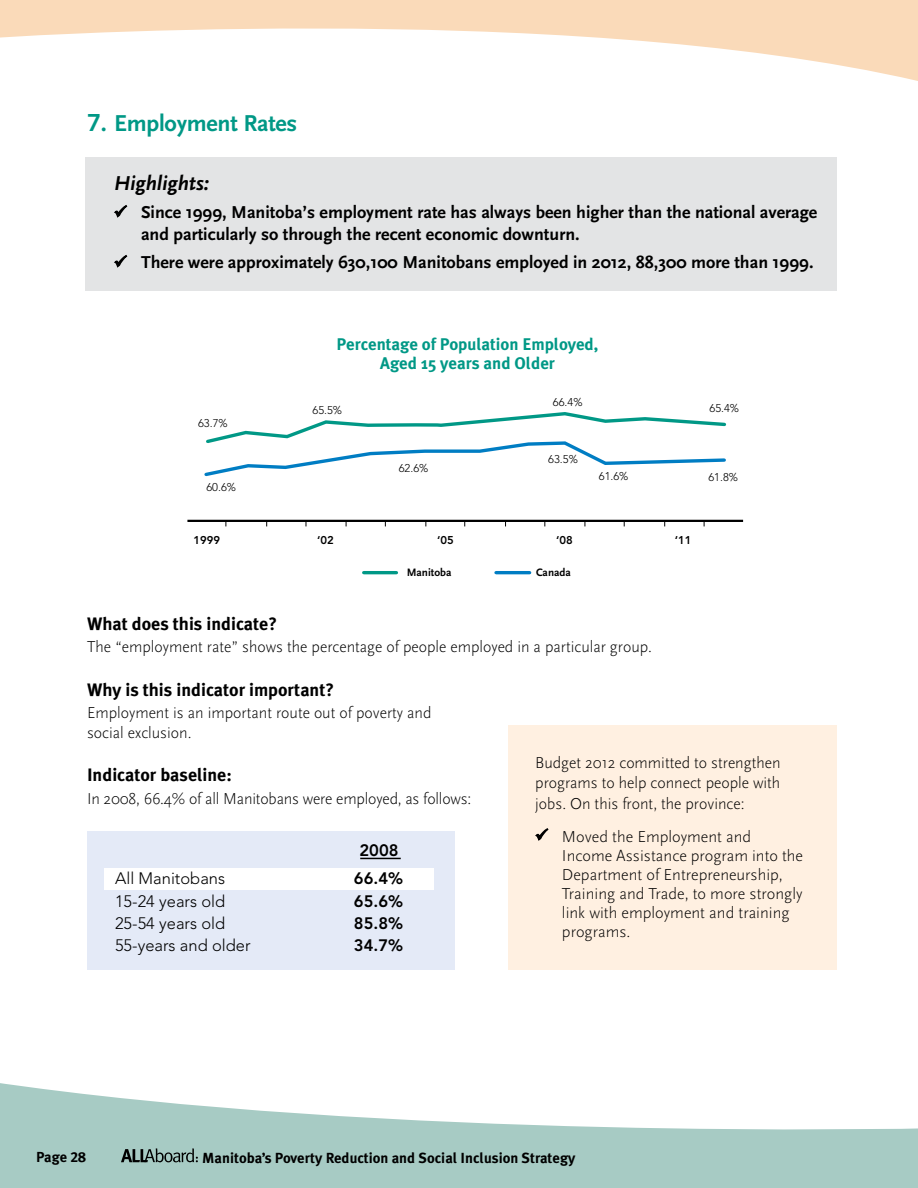
<style>
.page{position:relative;width:918px;height:1188px;background:#fff}
.page>*{position:absolute;margin:0;border:0;box-sizing:border-box;transform-origin:0 0}
.t1{font:700 24px "Scala Sans";letter-spacing:-.01em;color:#009886}
.t2{font:italic 700 21px "Scala Sans";color:#000}
.t3{font:700 18px/21.6px "Scala Sans";color:#000}
.t4{font:700 18px "Meta Plus";color:#000}
.t5{font:700 16.8px/19px "Meta Plus";color:#009886;text-align:center}
.t6{font:300 16.5px/18.9px "Scala Sans";color:#000}
.t7{font:300 16.5px "Avenir";color:#000}
.t8{font:800 16.5px "Avenir";color:#000}
.t9{font:700 14.7px "Meta Plus";color:#000}
.t10{font:700 14.55px "Meta Plus";color:#000}
.t11{font:300 11.25px "Avenir";color:#000}
.t12{font:800 11.25px "Avenir";color:#000}
.t13{font:700 11.25px "Scala Sans";color:#000}
.s1{font-family:"Avenir";font-weight:800}
.s2{font-family:"Meta Plus Bold Caps";font-weight:400}
</style>
<div class="page">
<svg style="left:0;top:1083px;width:918px;height:105px;fill:#a7cbc4"></svg>
<svg style="left:0;top:0;width:918px;height:81px"></svg>
<svg style="left:121px;top:1148px;width:77px;height:15px"></svg>
<div style="left:85px;top:158px;width:752px;height:133px;background:#e3e4e5"></div>
<hr style="left:187px;top:520px;width:556px;height:2px;background:#000">
<svg style="left:204px;top:412px;width:523px;height:65px"></svg>
<hr style="left:364px;top:571px;width:32px;height:3px;background:#009886">
<hr style="left:496px;top:571px;width:34px;height:3px;background:#007dc3">
<svg style="left:114px;top:205px;width:14px;height:13px"></svg>
<svg style="left:114px;top:254px;width:14px;height:14px"></svg>
<div style="left:87px;top:832px;width:367px;height:138px;background:#e4eaf7"></div>
<hr style="left:360px;top:858px;width:41px;height:1px;background:#000">
<div style="left:105px;top:869px;width:329px;height:21px;background:#fff"></div>
<div style="left:509px;top:726px;width:328px;height:244px;background:#fff0e1"></div>
<svg style="left:535px;top:828px;width:14px;height:13px"></svg>
<h1 class="t1" style="left:87px;top:110px;width:212px"><span class="s1">7</span>. Employment Rates</h1>
<p class="t2" style="left:114px;top:172px;width:97px">Highlights:</p>
<p class="t3" style="left:141px;top:202px;width:678px;text-indent:-27px">✓ Since 1999, Manitoba’s employment rate has always been higher than the national average and particularly so through the recent economic downturn.</p>
<p class="t3" style="left:114px;top:252px;width:701px">✓ There were approximately 630,100 Manitobans employed in 2012, 88,300 more than 1999.</p>
<p class="t11" style="left:198px;top:417px;width:31px">63.7%</p>
<p class="t11" style="left:206px;top:480px;width:31px">60.6%</p>
<p class="t5" style="left:337px;top:335px;width:263px">Percentage of Population Employed,<br>Aged 15 years and Older</p>
<p class="t11" style="left:313px;top:403px;width:31px">65.5%</p>
<p class="t11" style="left:553px;top:396px;width:31px">66.4%</p>
<p class="t11" style="left:710px;top:401px;width:31px">65.4%</p>
<p class="t11" style="left:399px;top:461px;width:31px">62.6%</p>
<p class="t11" style="left:548px;top:452px;width:31px">63.5%</p>
<p class="t11" style="left:599px;top:469px;width:31px">61.6%</p>
<p class="t11" style="left:708px;top:470px;width:31px">61.8%</p>
<p class="t12" style="left:193px;top:533px;width:28px">1999</p>
<p class="t12" style="left:317px;top:533px;width:18px">‘02</p>
<p class="t12" style="left:437px;top:533px;width:18px">‘05</p>
<p class="t12" style="left:556px;top:533px;width:18px">‘08</p>
<p class="t12" style="left:675px;top:533px;width:18px">‘11</p>
<p class="t13" style="left:407px;top:566px;width:46px">Manitoba</p>
<p class="t13" style="left:536px;top:566px;width:36px">Canada</p>
<p class="t4" style="left:87px;top:613px;width:192px">What does this indicate?</p>
<p class="t6" style="left:87px;top:638px;width:567px">The “employment rate” shows the percentage of people employed in a particular group.</p>
<p class="t4" style="left:87px;top:679px;width:249px">Why is this indicator important?</p>
<p class="t6" style="left:87px;top:703px;width:346px;line-height:19.8px">Employment is an important route out of poverty and social exclusion.</p>
<p class="t4" style="left:87px;top:765px;width:146px">Indicator baseline:</p>
<p class="t6" style="left:87px;top:790px;width:386px">In 2008, 66.4% of all Manitobans were employed, as follows:</p>
<p class="t8" style="left:360px;top:840px;width:41px">2008</p>
<p class="t7" style="left:115px;top:869px;width:112px">All Manitobans</p>
<p class="t8" style="left:354px;top:869px;width:51px">66.4%</p>
<p class="t7" style="left:115px;top:891px;width:112px">15-24 years old</p>
<p class="t8" style="left:354px;top:891px;width:51px">65.6%</p>
<p class="t7" style="left:115px;top:913px;width:112px">25-54 years old</p>
<p class="t8" style="left:354px;top:913px;width:51px">85.8%</p>
<p class="t7" style="left:115px;top:936px;width:137px">55-years and older</p>
<p class="t8" style="left:354px;top:935px;width:51px">34.7%</p>
<p class="t6" style="left:535px;top:753px;width:247px;line-height:19.8px">Budget 2012 committed to strengthen programs to help connect people with</p>
<p class="t6" style="left:535px;top:795px;width:211px">jobs. On this front, the province:</p>
<p class="t6" style="left:562px;top:827px;width:243px;text-indent:-27px">✓ Moved the Employment and<br>Income Assistance program into the<br>Department of Entrepreneurship,<br>Training and Trade, to more strongly link with employment and training programs.</p>
<p class="t10" style="left:36px;top:1149px;width:51px">Page <span class="s2">28</span></p>
<p class="t9" style="left:202px;top:1149px;width:375px">Manitoba’s Poverty Reduction and Social Inclusion Strategy</p>
</div>
